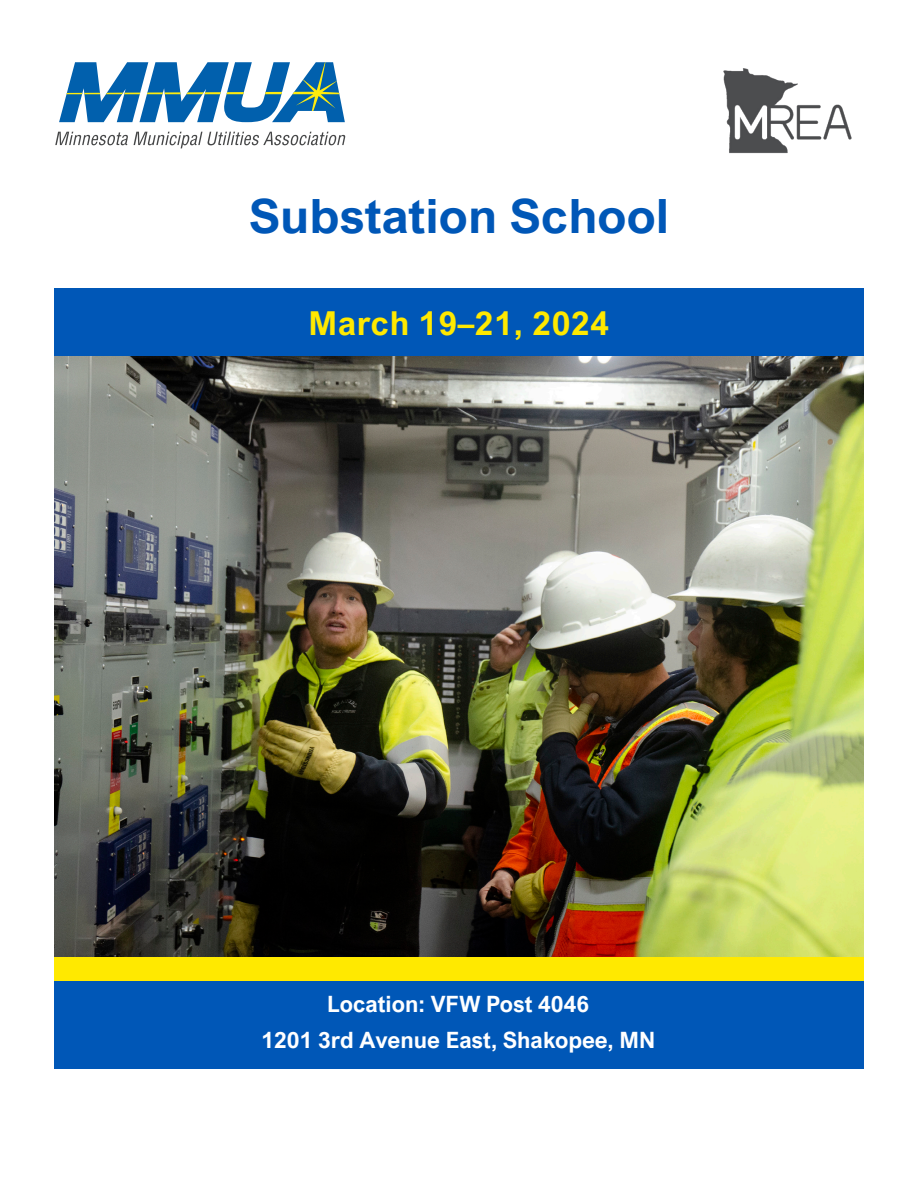
<style>
.page{position:relative;width:918px;height:1188px;background:#fff}
.page>*{position:absolute;margin:0;border:0;box-sizing:border-box;transform-origin:0 0}
.t1{font:700 47.25px "Arial Nova";color:#0057b7;scale:1.04 1}
.t2{font:700 33px "Arial Nova";letter-spacing:.02em;color:#ffe900}
.t3{font:700 22.5px/36px "Arial Nova";color:#fff;text-align:center}
</style>
<div class="page">
<img style="left:54px;top:356px;width:810px;height:601px">
<div style="left:54px;top:957px;width:809px;height:24px;background:#ffe900"></div>
<svg style="left:55px;top:132px;width:290px;height:16px"></svg>
<svg style="left:59px;top:62px;width:286px;height:60px"></svg>
<div style="left:54px;top:981px;width:809px;height:88px;background:#0057b7"></div>
<div style="left:54px;top:288px;width:810px;height:68px;background:#0057b7"></div>
<img style="left:723px;top:68px;width:129px;height:86px">
<p class="t1" style="left:249px;top:189px;width:406px">Substation School</p>
<p class="t2" style="left:309px;top:304px;width:302px">March 19–21, 2024</p>
<p class="t3" style="left:261px;top:986px;width:395px">Location: VFW Post 4046<br>1201 3rd Avenue East, Shakopee, MN</p>
</div>
